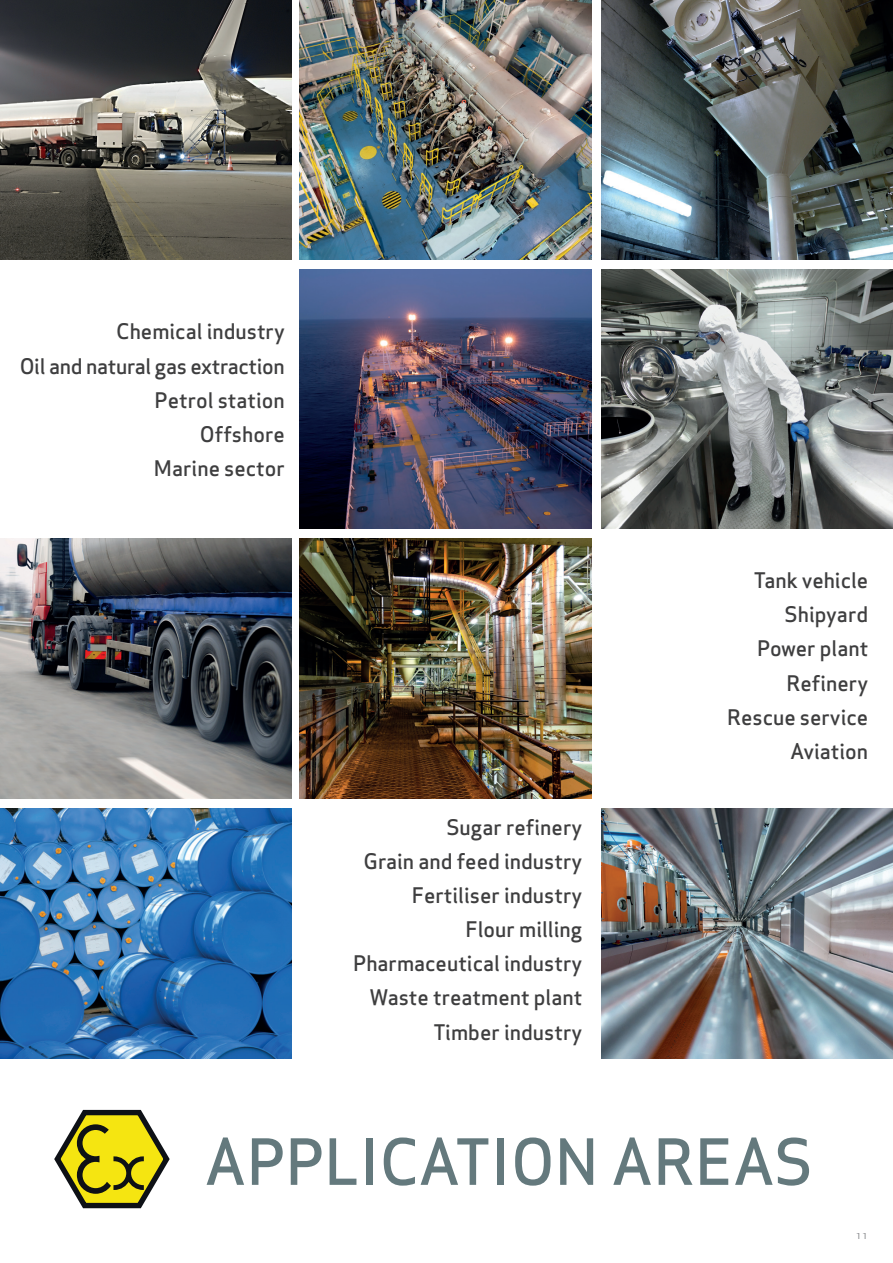
<style>
.page{position:relative;width:893px;height:1263px;background:#fff}
.page>*{position:absolute;margin:0;border:0;box-sizing:border-box;transform-origin:0 0}
.t1{font:500 62.1px "Apex Sans";color:#64797d}
.vare_nr{font:500 21px/34.2px "Apex Sans";color:#3e3e3f;text-align:right}
.t2{font:10.5px "Apex Sans";color:#808285}
</style>
<div class="page">
<img style="left:0;top:808px;width:291px;height:251px">
<img style="left:602px;top:808px;width:291px;height:251px">
<img style="left:0;top:0;width:291px;height:260px">
<img style="left:0;top:539px;width:291px;height:259px">
<img style="left:300px;top:0;width:291px;height:260px">
<img style="left:300px;top:539px;width:291px;height:259px">
<img style="left:300px;top:269px;width:291px;height:260px">
<img style="left:602px;top:0;width:291px;height:260px">
<img style="left:602px;top:269px;width:291px;height:260px">
<svg style="left:54px;top:1109px;width:116px;height:100px"></svg>
<p class="vare_nr" style="left:20px;top:312px;width:267px">Chemical industry<br>Oil and natural gas extraction<br>Petrol station<br>Offshore<br>Marine sector</p>
<p class="vare_nr" style="left:446px;top:807px;width:137px">Sugar refinery</p>
<p class="vare_nr" style="left:364px;top:841px;width:220px">Grain and feed industry</p>
<p class="vare_nr" style="left:412px;top:875px;width:172px">Fertiliser industry</p>
<p class="vare_nr" style="left:465px;top:910px;width:118px">Flour milling</p>
<p class="vare_nr" style="left:353px;top:944px;width:231px">Pharmaceutical industry</p>
<p class="vare_nr" style="left:369px;top:978px;width:214px">Waste treatment plant</p>
<p class="vare_nr" style="left:433px;top:1012px;width:150px">Timber industry</p>
<p class="vare_nr" style="left:754px;top:561px;width:116px">Tank vehicle</p>
<p class="vare_nr" style="left:784px;top:595px;width:85px">Shipyard</p>
<p class="vare_nr" style="left:757px;top:629px;width:112px">Power plant</p>
<p class="vare_nr" style="left:786px;top:663px;width:83px">Refinery</p>
<p class="vare_nr" style="left:727px;top:697px;width:143px">Rescue service</p>
<p class="vare_nr" style="left:790px;top:731px;width:79px">Aviation</p>
<p class="t1" style="left:204px;top:1107px;width:610px">APPLICATION AREAS</p>
<p class="t2" style="left:856px;top:1229px;width:14px">11</p>
</div>
